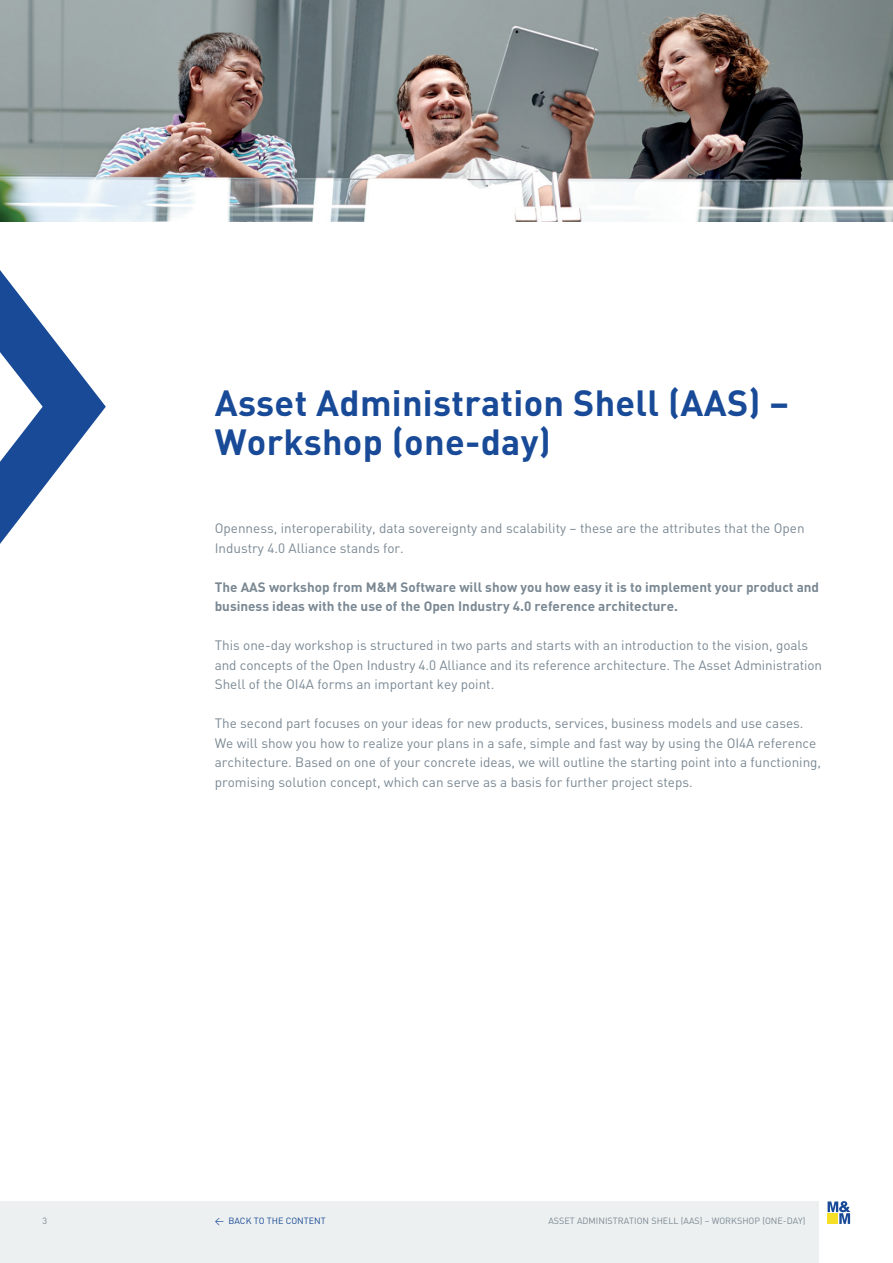
<style>
.page{position:relative;width:893px;height:1263px;background:#fff}
.page>*{position:absolute;margin:0;border:0;box-sizing:border-box;transform-origin:0 0}
.t1{font:700 36px/39px "FFDIN";letter-spacing:.01em;color:#184a97}
.t2{font:13.5px/19.5px "FFDIN";color:#7a8893}
.t3{font:700 13.5px/19.5px "FFDIN";color:#7a8893}
.t4{font:9px "FFDIN";color:#7a8893}
.t5{font:9px "FFDIN";color:#184a97}
</style>
<div class="page">
<svg style="left:0;top:270px;width:106px;height:274px"></svg>
<img style="left:0;top:0;width:893px;height:221px">
<div style="left:0;top:1201px;width:819px;height:62px;background:#edf0f0"></div>
<svg style="left:828px;top:1201px;width:22px;height:23px"></svg>
<h1 class="t1" style="left:215px;top:383px;width:576px">Asset Administration Shell (AAS) –<br>Workshop (one-day)</h1>
<p class="t2" style="left:215px;top:519px;width:591px">Openness, interoperability, data sovereignty and scalability – these are the attributes that the Open<br>Industry 4.0 Alliance stands for.</p>
<p class="t3" style="left:215px;top:577px;width:606px">The AAS workshop from M&amp;M Software will show you how easy it is to implement your product and business ideas with the use of the Open Industry 4.0 reference architecture.</p>
<p class="t2" style="left:215px;top:636px;width:609px">This one-day workshop is structured in two parts and starts with an introduction to the vision, goals and concepts of the Open Industry 4.0 Alliance and its reference architecture. The Asset Administration<br>Shell of the OI4A forms an important key point.</p>
<p class="t2" style="left:215px;top:714px;width:608px">The second part focuses on your ideas for new products, services, business models and use cases.<br>We will show you how to realize your plans in a safe, simple and fast way by using the OI4A reference architecture. Based on one of your concrete ideas, we will outline the starting point into a functioning, promising solution concept, which can serve as a basis for further project steps.</p>
<p class="t4" style="left:43px;top:1215px;width:6px">3</p>
<p class="t5" style="left:215px;top:1215px;width:112px">&lt; BACK TO THE CONTENT</p>
<p class="t4" style="left:548px;top:1215px;width:259px">ASSET ADMINISTRATION SHELL (AAS) – WORKSHOP (ONE-DAY)</p>
</div>
